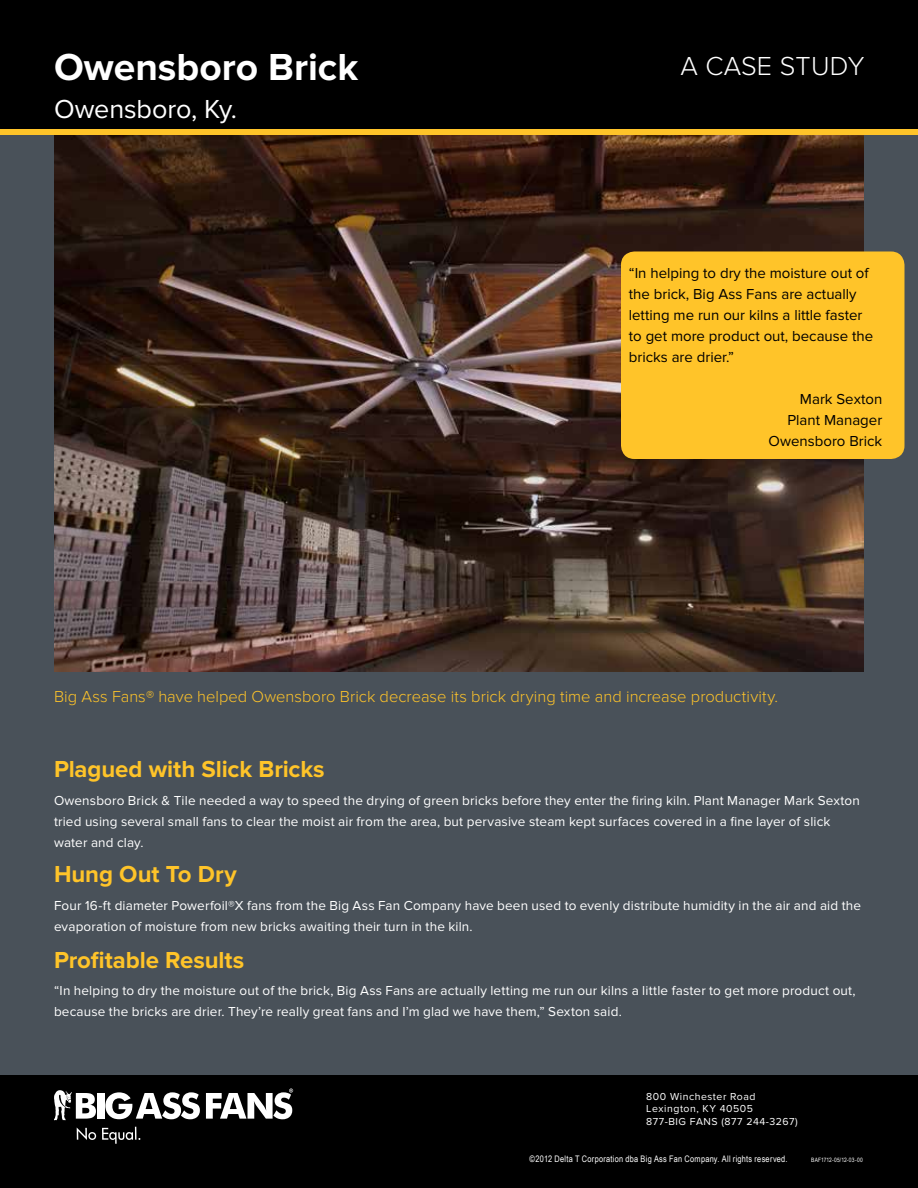
<style>
.page{position:relative;width:918px;height:1188px;background:#fff}
.page>*{position:absolute;margin:0;border:0;box-sizing:border-box;transform-origin:0 0}
.t1{font:700 39px "Proxima Nova";color:#fff}
.t2{font:27px "Proxima Nova";letter-spacing:-.005em;color:#fff}
.t3{font:300 27px "Proxima Nova";letter-spacing:.01em;color:#fff}
.t4{font:700 24px "Proxima Nova";letter-spacing:-.005em;color:#ffc429}
.t5{font:300 16.5px "Proxima Nova";color:#ffc429}
.t6{font:15px/21px "Proxima Nova";color:#000}
.t7{font:13.5px/21px "Proxima Nova";letter-spacing:.01em;color:#fff}
.t8{font:10.5px/12.6px "Proxima Nova";letter-spacing:.05em;color:#fff}
.t9{font:9px "Arial Narrow";letter-spacing:.03em;color:#fff}
.t10{font:6px "Arial Narrow";letter-spacing:.01em;color:#fff}
</style>
<div class="page">
<div style="left:0;top:23px;width:918px;height:1126px;background:#495159"></div>
<img style="left:54px;top:135px;width:809px;height:537px">
<div style="left:621px;top:251px;width:283px;height:208px;background:#ffc429;border-radius:14px"></div>
<svg style="left:0;top:128px;width:918px;height:7px;background:#daa823"></svg>
<div style="left:0;top:1076px;width:918px;height:112px;background:#000"></div>
<div style="left:0;top:0;width:918px;height:128px;background:#000"></div>
<div style="left:97px;top:1093px;width:7px;height:26px;background:#fff"></div>
<svg style="left:105px;top:1092px;width:95px;height:27px"></svg>
<svg style="left:206px;top:1089px;width:87px;height:30px"></svg>
<svg style="left:54px;top:1090px;width:42px;height:30px"></svg>
<svg style="left:77px;top:1128px;width:19px;height:12px"></svg>
<svg style="left:102px;top:1127px;width:38px;height:17px"></svg>
<h1 class="t1" style="left:54px;top:45px;width:306px">Owensboro Brick</h1>
<h2 class="t2" style="left:54px;top:93px;width:185px">Owensboro, Ky.</h2>
<h2 class="t3" style="left:680px;top:51px;width:186px">A CASE STUDY</h2>
<p class="t6" style="left:629px;top:262px;width:246px">“In helping to dry the moisture out of the brick, Big Ass Fans are actually letting me run our kilns a little faster to get more product out, because the bricks are drier.”</p>
<p class="t6" style="left:769px;top:388px;width:115px;text-align:right">Mark Sexton<br>Plant Manager<br>Owensboro Brick</p>
<p class="t5" style="left:54px;top:687px;width:726px">Big Ass Fans® have helped Owensboro Brick decrease its brick drying time and increase productivity.</p>
<h3 class="t4" style="left:54px;top:755px;width:272px">Plagued with Slick Bricks</h3>
<p class="t7" style="left:54px;top:790px;width:807px">Owensboro Brick &amp; Tile needed a way to speed the drying of green bricks before they enter the firing kiln. Plant Manager Mark Sexton tried using several small fans to clear the moist air from the area, but pervasive steam kept surfaces covered in a fine layer of slick water and clay.</p>
<h3 class="t4" style="left:54px;top:861px;width:184px">Hung Out To Dry</h3>
<p class="t7" style="left:54px;top:895px;width:809px">Four 16-ft diameter Powerfoil®X fans from the Big Ass Fan Company have been used to evenly distribute humidity in the air and aid the evaporation of moisture from new bricks awaiting their turn in the kiln.</p>
<h3 class="t4" style="left:54px;top:946px;width:192px">Profitable Results</h3>
<p class="t7" style="left:54px;top:981px;width:803px">“In helping to dry the moisture out of the brick, Big Ass Fans are actually letting me run our kilns a little faster to get more product out, because the bricks are drier. They’re really great fans and I’m glad we have them,” Sexton said.</p>
<p class="t8" style="left:646px;top:1090px;width:153px">800 Winchester Road<br>Lexington, KY 40505<br>877-BIG FANS (877 244-3267)</p>
<p class="t9" style="left:530px;top:1152px;width:259px">©2012 Delta T Corporation dba Big Ass Fan Company. All rights reserved.</p>
<p class="t10" style="left:811px;top:1155px;width:53px">BAF1712-05/12-03-00</p>
</div>
